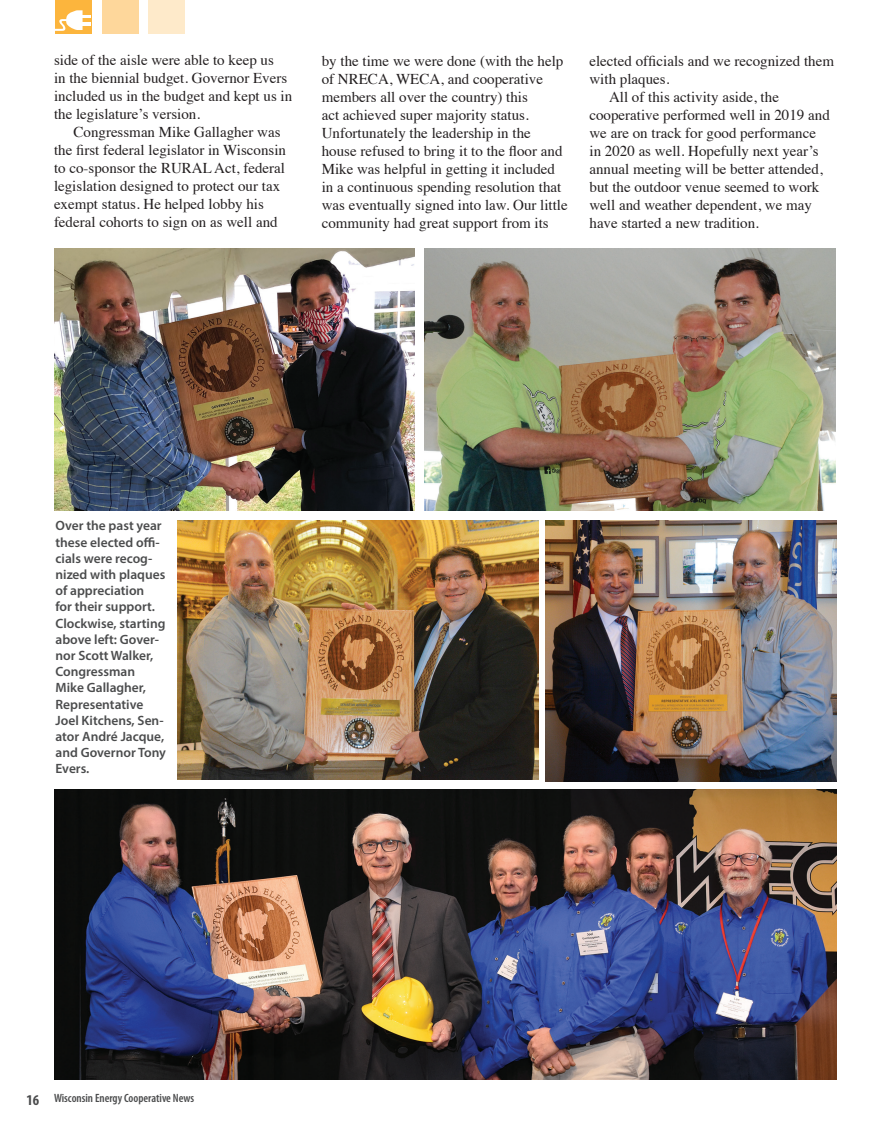
<style>
.page{position:relative;width:891px;height:1134px;background:#fff}
.page>*{position:absolute;margin:0;border:0;box-sizing:border-box;transform-origin:0 0}
.subheads{font:15px/18px "Times";color:#231f20}
.t1{font:700 condensed 15px "Myriad Pro";color:#4b4c4d}
.subheads-2{font:600 13.5px/16.2px "Myriad Pro";color:#4b4c4d}
.t2{font:600 condensed 12px "Myriad Pro";color:#4b4c4d}
</style>
<div class="page">
<div style="left:56px;top:0;width:36px;height:34px;background:#fcb53d"></div>
<div style="left:102px;top:0;width:37px;height:34px;background:#fed79b"></div>
<div style="left:148px;top:0;width:37px;height:34px;background:#feeaca"></div>
<svg style="left:55px;top:10px;width:35px;height:21px"></svg>
<img style="left:54px;top:249px;width:360px;height:261px">
<img style="left:55px;top:789px;width:781px;height:291px">
<img style="left:424px;top:249px;width:411px;height:261px">
<img style="left:546px;top:520px;width:291px;height:262px">
<img style="left:178px;top:520px;width:360px;height:259px">
<p class="subheads" style="left:54px;top:50px;width:240px">side of the aisle were able to keep us<br>in the biennial budget. Governor Evers included us in the budget and kept us in the legislature’s version.</p>
<p class="subheads" style="left:54px;top:122px;width:234px;text-indent:20px">Congressman Mike Gallagher was the first federal legislator in Wisconsin to co-sponsor the RURAL Act, federal legislation designed to protect our tax exempt status. He helped lobby his federal cohorts to sign on as well and</p>
<p class="subheads" style="left:322px;top:50px;width:248px">by the time we were done (with the help of NRECA, WECA, and cooperative members all over the country) this<br>act achieved super majority status.<br>Unfortunately the leadership in the house refused to bring it to the floor and Mike was helpful in getting it included in a continuous spending resolution that was eventually signed into law. Our little community had great support from its</p>
<p class="subheads" style="left:590px;top:50px;width:246px">elected officials and we recognized them with plaques.</p>
<p class="subheads" style="left:590px;top:86px;width:242px;text-indent:20px">All of this activity aside, the cooperative performed well in 2019 and we are on track for good performance in 2020 as well. Hopefully next year’s annual meeting will be better attended, but the outdoor venue seemed to work well and weather dependent, we may have started a new tradition.</p>
<p class="subheads-2" style="left:56px;top:517px;width:112px">Over the past year these elected offi&shy;cials were recog&shy;nized with plaques of appreciation<br>for their support.<br>Clockwise, starting above left: Gover&shy;nor Scott Walker,<br>Congressman<br>Mike Gallagher,<br>Representative<br>Joel Kitchens, Sen&shy;ator André Jacque, and Governor Tony<br>Evers.</p>
<p class="t1" style="left:27px;top:1090px;width:14px">16</p>
<p class="t2" style="left:54px;top:1091px;width:142px">Wisconsin Energy Cooperative News</p>
</div>
